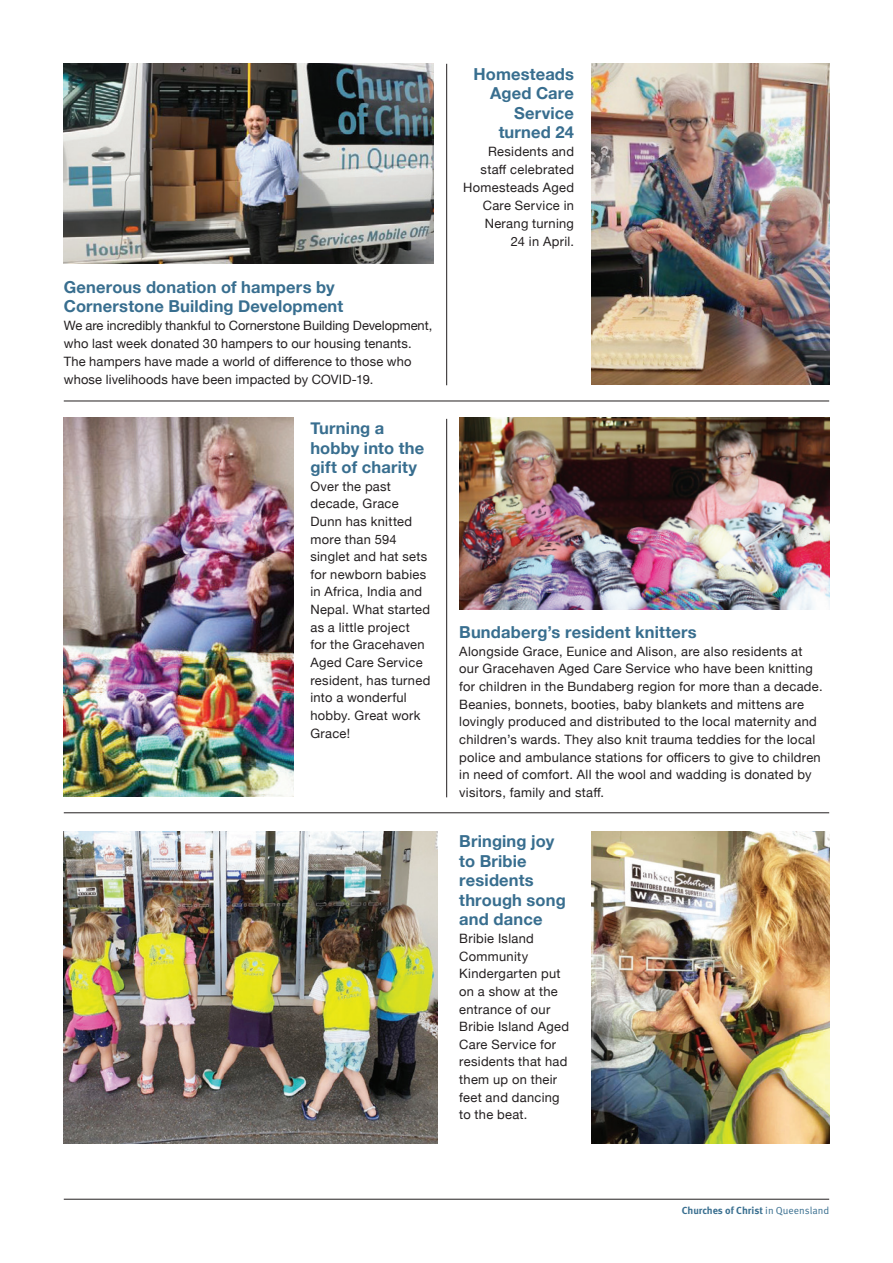
<style>
.page{position:relative;width:893px;height:1263px;background:#fff}
.page>*{position:absolute;margin:0;border:0;box-sizing:border-box;transform-origin:0 0}
.people_and_events_he{font:700 16.5px/19.5px "Helvetica Neue";letter-spacing:.01em;color:#386e8f}
.Body_copy{font:12.9px/17.7px "Helvetica Neue";letter-spacing:.02em;color:#231f20}
.t1{font:700 10.2px "Meta Pro";color:#386e8f}
.s1{font-weight:400}
</style>
<div class="page">
<hr style="left:64px;top:1199px;width:765px;height:1px;background:#231f20">
<img style="left:591px;top:64px;width:238px;height:320px">
<img style="left:459px;top:418px;width:370px;height:191px">
<img style="left:64px;top:64px;width:370px;height:200px">
<img style="left:64px;top:418px;width:229px;height:378px">
<hr style="left:446px;top:419px;width:1px;height:378px;background:#231f20">
<hr style="left:446px;top:64px;width:1px;height:321px;background:#231f20">
<hr style="left:64px;top:401px;width:765px;height:1px;background:#231f20">
<hr style="left:64px;top:812px;width:765px;height:1px;background:#231f20">
<img style="left:591px;top:831px;width:238px;height:313px">
<img style="left:64px;top:831px;width:374px;height:313px">
<p class="people_and_events_he" style="left:64px;top:277px;width:281px">Generous donation of hampers by<br>Cornerstone Building Development</p>
<p class="Body_copy" style="left:64px;top:317px;width:370px">We are incredibly thankful to Cornerstone Building Development, who last week donated 30 hampers to our housing tenants.<br>The hampers have made a world of difference to those who whose livelihoods have been impacted by COVID-19.</p>
<p class="people_and_events_he" style="left:310px;top:419px;width:115px">Turning a hobby into the gift of charity</p>
<p class="Body_copy" style="left:310px;top:478px;width:121px">Over the past decade, Grace<br>Dunn has knitted more than 594 singlet and hat sets for newborn babies in Africa, India and<br>Nepal. What started as a little project<br>for the Gracehaven<br>Aged Care Service resident, has turned into a wonderful hobby. Great work<br>Grace!</p>
<p class="people_and_events_he" style="left:474px;top:65px;width:102px;text-align:right">Homesteads<br>Aged Care<br>Service turned 24</p>
<p class="Body_copy" style="left:463px;top:144px;width:112px;text-align:right">Residents and staff celebrated<br>Homesteads Aged<br>Care Service in<br>Nerang turning<br>24 in April.</p>
<p class="people_and_events_he" style="left:459px;top:623px;width:239px">Bundaberg’s resident knitters</p>
<p class="Body_copy" style="left:459px;top:643px;width:365px">Alongside Grace, Eunice and Alison, are also residents at our Gracehaven Aged Care Service who have been knitting for children in the Bundaberg region for more than a decade.<br>Beanies, bonnets, booties, baby blankets and mittens are lovingly produced and distributed to the local maternity and children’s wards. They also knit trauma teddies for the local police and ambulance stations for officers to give to children in need of comfort. All the wool and wadding is donated by visitors, family and staff.</p>
<p class="people_and_events_he" style="left:459px;top:832px;width:108px">Bringing joy to Bribie residents through song and dance</p>
<p class="Body_copy" style="left:459px;top:930px;width:111px">Bribie Island<br>Community<br>Kindergarten put on a show at the entrance of our<br>Bribie Island Aged<br>Care Service for residents that had them up on their feet and dancing to the beat.</p>
<p class="t1" style="left:682px;top:1204px;width:149px">Churches of Christ <span class="s1">in Queensland</span></p>
</div>
